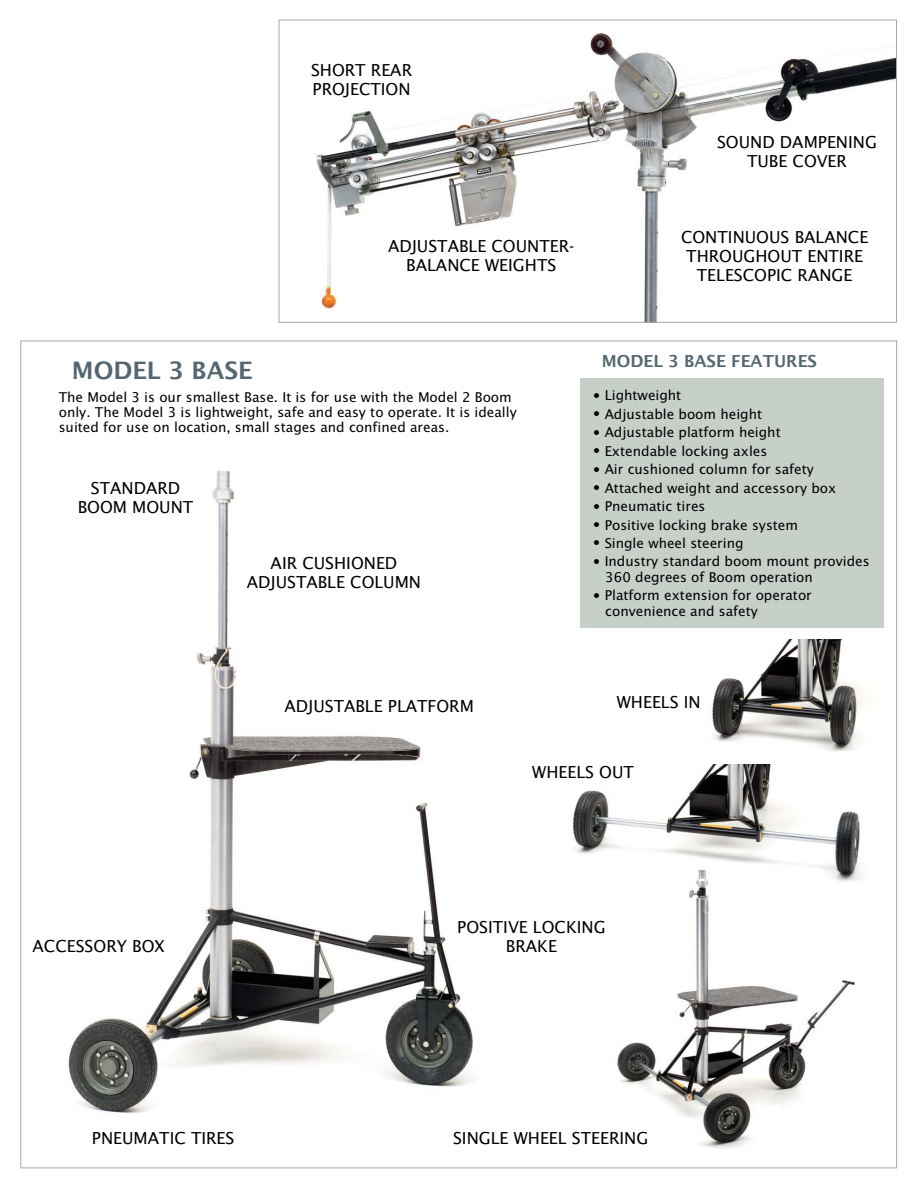
<style>
.page{position:relative;width:918px;height:1188px;background:#fff}
.page>*{position:absolute;margin:0;border:0;box-sizing:border-box;transform-origin:0 0}
.t1{font:600 24px "Lucida Sans";color:#546670}
.t2{font:16.5px/18.8px "Lucida Sans";color:#000;text-align:center}
.t3{font:600 16.5px "Lucida Sans";color:#546670}
.t4{font:13.5px/18.5px "Lucida Sans";color:#000}
</style>
<div class="page">
<img style="left:68px;top:471px;width:406px;height:642px">
<div style="left:580px;top:378px;width:303px;height:250px;background:#c7cfc9"></div>
<img style="left:573px;top:764px;width:290px;height:115px">
<img style="left:712px;top:640px;width:154px;height:112px">
<img style="left:606px;top:865px;width:254px;height:285px">
<img style="left:302px;top:19px;width:594px;height:302px">
<p class="t2" style="left:311px;top:62px;width:103px;text-align:left">SHORT REAR<br>PROJECTION</p>
<p class="t2" style="left:388px;top:238px;width:188px">ADJUSTABLE COUNTER-<br>BALANCE WEIGHTS</p>
<h1 class="t1" style="left:72px;top:361px;width:182px">MODEL 3 BASE</h1>
<p class="t4" style="left:59px;top:390px;width:460px;line-height:15.3px">The Model 3 is our smallest Base. It is for use with the Model 2 Boom only. The Model 3 is lightweight, safe and easy to operate. It is ideally suited for use on location, small stages and confined areas.</p>
<p class="t2" style="left:78px;top:480px;width:117px">STANDARD<br>BOOM MOUNT</p>
<p class="t2" style="left:247px;top:555px;width:176px">AIR CUSHIONED<br>ADJUSTABLE COLUMN</p>
<p class="t2" style="left:717px;top:134px;width:162px">SOUND DAMPENING<br>TUBE COVER</p>
<p class="t2" style="left:681px;top:229px;width:189px">CONTINUOUS BALANCE<br>THROUGHOUT ENTIRE<br>TELESCOPIC RANGE</p>
<p class="t3" style="left:602px;top:354px;width:217px">MODEL 3 BASE FEATURES</p>
<p class="t4" style="left:605px;top:387px;width:266px">Lightweight<br>Adjustable boom height<br>Adjustable platform height<br>Extendable locking axles<br>Air cushioned column for safety<br>Attached weight and accessory box<br>Pneumatic tires<br>Positive locking brake system<br>Single wheel steering<br>Industry standard boom mount provides</p>
<p class="t4" style="left:605px;top:569px;width:210px">360 degrees of Boom operation<br>Platform extension for operator</p>
<p class="t4" style="left:605px;top:603px;width:154px">convenience and safety</p>
<p class="t2" style="left:284px;top:698px;width:191px">ADJUSTABLE PLATFORM</p>
<p class="t2" style="left:617px;top:694px;width:85px">WHEELS IN</p>
<p class="t2" style="left:33px;top:938px;width:134px">ACCESSORY BOX</p>
<p class="t2" style="left:92px;top:1130px;width:144px">PNEUMATIC TIRES</p>
<p class="t2" style="left:532px;top:764px;width:103px">WHEELS OUT</p>
<p class="t2" style="left:457px;top:919px;width:150px">POSITIVE LOCKING<br>BRAKE</p>
<p class="t2" style="left:453px;top:1130px;width:197px">SINGLE WHEEL STEERING</p>
</div>
